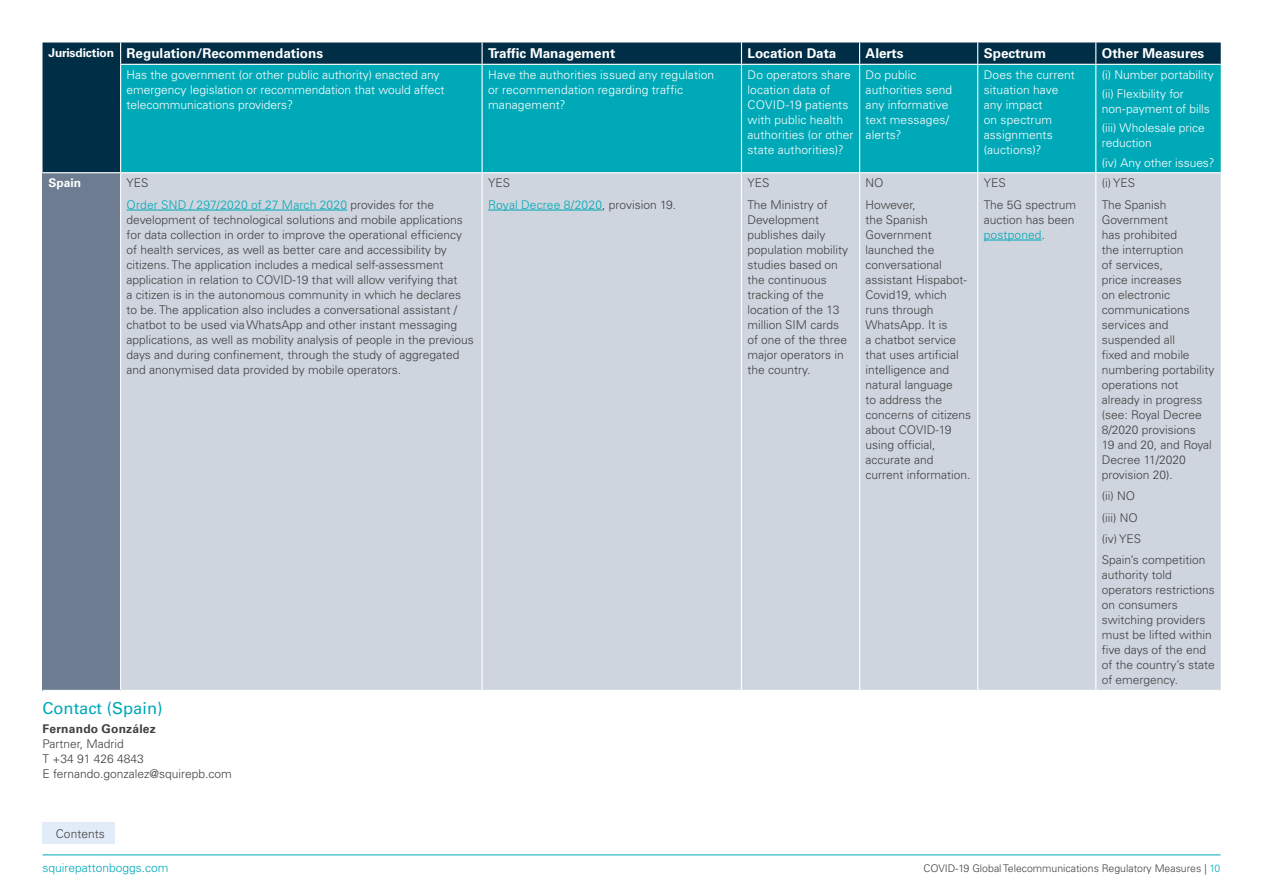
<style>
.page{position:relative;width:1263px;height:893px;background:#fff}
.page>*{position:absolute;margin:0;border:0;box-sizing:border-box;transform-origin:0 0}
.t1{font:16.5px "Univers LTCYR 55 Roman";color:#00a9b7}
.t2{font:700 13.5px "Univers LTCYR 65";color:#fff}
.t3{font:300 12px/15px "Univers LTCYR 45";color:#414042}
.t4{font:300 12px/15px "Univers LTCYR 45";letter-spacing:.005em;color:#fff}
.t5{font:300 12px/21.5px "Univers LTCYR 45";color:#00a9b7}
.t6{font:700 12px "Univers LTCYR 65";letter-spacing:.02em;color:#414042}
.t7{font:300 12px/21.5px "Univers LTCYR 45";letter-spacing:-.02em;color:#414042}
.t8{font:700 12px "Univers LTCYR 65";color:#fff}
.t9{font:300 10.5px "Univers LTCYR 45";color:#414042}
.s1{font-size:12px}
.s2{color:#414042}
.s3{color:#00a9b7}
</style>
<div class="page">
<hr style="left:43px;top:855px;width:1177px;height:1px;background:#00a9b7">
<div style="left:43px;top:823px;width:72px;height:21px;background:#e1ecf8"></div>
<div style="left:43px;top:43px;width:1178px;height:129px;background:#002e46"></div>
<div style="left:121px;top:65px;width:1100px;height:107px;background:#00a9b7"></div>
<div style="left:43px;top:173px;width:78px;height:517px;background:#6d7c90"></div>
<div style="left:121px;top:173px;width:1100px;height:517px;background:#cfd5de"></div>
<hr style="left:481px;top:43px;width:2px;height:21px;background:#fff">
<svg style="left:741px;top:43px;width:1px;height:21px"></svg>
<svg style="left:859px;top:43px;width:1px;height:21px"></svg>
<svg style="left:977px;top:43px;width:1px;height:21px"></svg>
<svg style="left:1095px;top:43px;width:1px;height:21px"></svg>
<svg style="left:120px;top:43px;width:1px;height:21px"></svg>
<hr style="left:120px;top:65px;width:1px;height:107px;background:#fff">
<hr style="left:120px;top:64px;width:362px;height:1px;background:#fff">
<hr style="left:482px;top:64px;width:259px;height:1px;background:#fff">
<hr style="left:741px;top:64px;width:119px;height:1px;background:#fff">
<hr style="left:860px;top:64px;width:118px;height:1px;background:#fff">
<hr style="left:978px;top:64px;width:118px;height:1px;background:#fff">
<hr style="left:1096px;top:64px;width:125px;height:1px;background:#fff">
<hr style="left:481px;top:65px;width:2px;height:107px;background:#fff">
<hr style="left:741px;top:65px;width:1px;height:107px;background:#fff">
<hr style="left:859px;top:65px;width:1px;height:107px;background:#fff">
<hr style="left:977px;top:65px;width:1px;height:107px;background:#fff">
<hr style="left:1095px;top:65px;width:1px;height:107px;background:#fff">
<hr style="left:481px;top:173px;width:2px;height:517px;background:#fff">
<hr style="left:741px;top:173px;width:1px;height:517px;background:#fff">
<hr style="left:859px;top:173px;width:1px;height:517px;background:#fff">
<hr style="left:977px;top:173px;width:1px;height:517px;background:#fff">
<hr style="left:1095px;top:173px;width:1px;height:517px;background:#fff">
<hr style="left:120px;top:173px;width:1px;height:517px;background:#fff">
<hr style="left:127px;top:210px;width:220px;height:1px;background:#00a9b7">
<hr style="left:488px;top:210px;width:114px;height:1px;background:#00a9b7">
<hr style="left:984px;top:240px;width:58px;height:1px;background:#00a9b7">
<p class="t2" style="left:49px;top:44px;width:276px"><span class="s1">Jurisdiction</span> Regulation/Recommendations</p>
<p class="t2" style="left:488px;top:44px;width:129px">Traffic Management</p>
<p class="t2" style="left:747px;top:44px;width:90px">Location Data</p>
<p class="t2" style="left:866px;top:44px;width:39px">Alerts</p>
<p class="t2" style="left:984px;top:44px;width:64px">Spectrum</p>
<p class="t2" style="left:1102px;top:44px;width:104px">Other Measures</p>
<p class="t4" style="left:127px;top:67px;width:319px">Has the government (or other public authority) enacted any emergency legislation or recommendation that would affect telecommunications providers?</p>
<p class="t4" style="left:488px;top:67px;width:228px">Have the authorities issued any regulation or recommendation regarding traffic management?</p>
<p class="t4" style="left:747px;top:67px;width:108px">Do operators share location data of<br>COVID-19 patients with public health authorities (or other state authorities)?</p>
<p class="t4" style="left:866px;top:67px;width:88px">Do public authorities send any informative text messages/ alerts?</p>
<p class="t4" style="left:984px;top:67px;width:93px">Does the current situation have any impact<br>on spectrum assignments (auctions)?</p>
<p class="t4" style="left:1102px;top:65px;width:113px;line-height:19.2px">(i) Number portability (ii) Flexibility for</p>
<p class="t4" style="left:1102px;top:99px;width:110px;line-height:19.2px">non-payment of bills (iii) Wholesale price</p>
<p class="t4" style="left:1102px;top:133px;width:114px;line-height:19.2px">reduction<br>(iv) Any other issues?</p>
<p class="t8" style="left:49px;top:175px;width:34px">Spain</p>
<p class="t5" style="left:127px;top:172px;width:309px"><span class="s2">YES<br></span>Order SND / 297/2020 of 27 March 2020 <span class="s2">provides for the</span></p>
<p class="t3" style="left:127px;top:212px;width:349px">development of technological solutions and mobile applications for data collection in order to improve the operational efficiency of health services, as well as better care and accessibility by citizens. The application includes a medical self-assessment application in relation to COVID-19 that will allow verifying that<br>a citizen is in the autonomous community in which he declares to be. The application also includes a conversational assistant / chatbot to be used via WhatsApp and other instant messaging applications, as well as mobility analysis of people in the previous days and during confinement, through the study of aggregated and anonymised data provided by mobile operators.</p>
<p class="t5" style="left:488px;top:172px;width:190px"><span class="s2">YES<br></span>Royal Decree 8/2020<span class="s2">, provision 19.</span></p>
<p class="t3" style="left:747px;top:172px;width:82px;line-height:21.5px">YES<br>The Ministry of</p>
<p class="t3" style="left:747px;top:212px;width:102px">Development publishes daily population mobility studies based on the continuous tracking of the location of the 13 million SIM cards of one of the three major operators in the country.</p>
<p class="t7" style="left:866px;top:172px;width:52px">NO<br>However,</p>
<p class="t3" style="left:866px;top:212px;width:107px">the Spanish<br>Government launched the conversational assistant Hispabot-<br>Covid19, which runs through<br>WhatsApp. It is<br>a chatbot service that uses artificial intelligence and natural language<br>to address the concerns of citizens about COVID-19 using official, accurate and current information.</p>
<p class="t3" style="left:984px;top:172px;width:94px;line-height:21.5px">YES<br>The 5G spectrum</p>
<p class="t3" style="left:984px;top:212px;width:92px">auction has been <span class="s3">postponed</span>.</p>
<h1 class="t1" style="left:43px;top:696px;width:122px">Contact (Spain)</h1>
<p class="t6" style="left:43px;top:720px;width:115px">Fernando González</p>
<p class="t3" style="left:43px;top:736px;width:191px">Partner, Madrid<br>T +34 91 426 4843<br>E fernando.gonzalez@squirepb.com</p>
<p class="t3" style="left:56px;top:826px;width:50px">Contents</p>
<p class="t3" style="left:1102px;top:172px;width:66px;line-height:21.5px">(i) YES<br>The Spanish</p>
<p class="t3" style="left:1102px;top:212px;width:114px">Government<br>has prohibited<br>the interruption<br>of services,<br>price increases<br>on electronic communications services and suspended all<br>fixed and mobile numbering portability operations not already in progress (see: Royal Decree<br>8/2020 provisions<br>19 and 20, and Royal<br>Decree 11/2020 provision 20).</p>
<p class="t3" style="left:1102px;top:485px;width:105px;line-height:21.5px">(ii) NO<br>(iii) NO<br>(iv) YES<br>Spain’s competition</p>
<p class="t3" style="left:1102px;top:567px;width:114px">authority told operators restrictions on consumers switching providers must be lifted within five days of the end of the country’s state of emergency.</p>
<p class="t5" style="left:43px;top:856px;width:128px">squirepattonboggs.com</p>
<p class="t9" style="left:923px;top:861px;width:298px">COVID-19 Global Telecommunications Regulatory Measures | <span class="s3">10</span></p>
</div>
